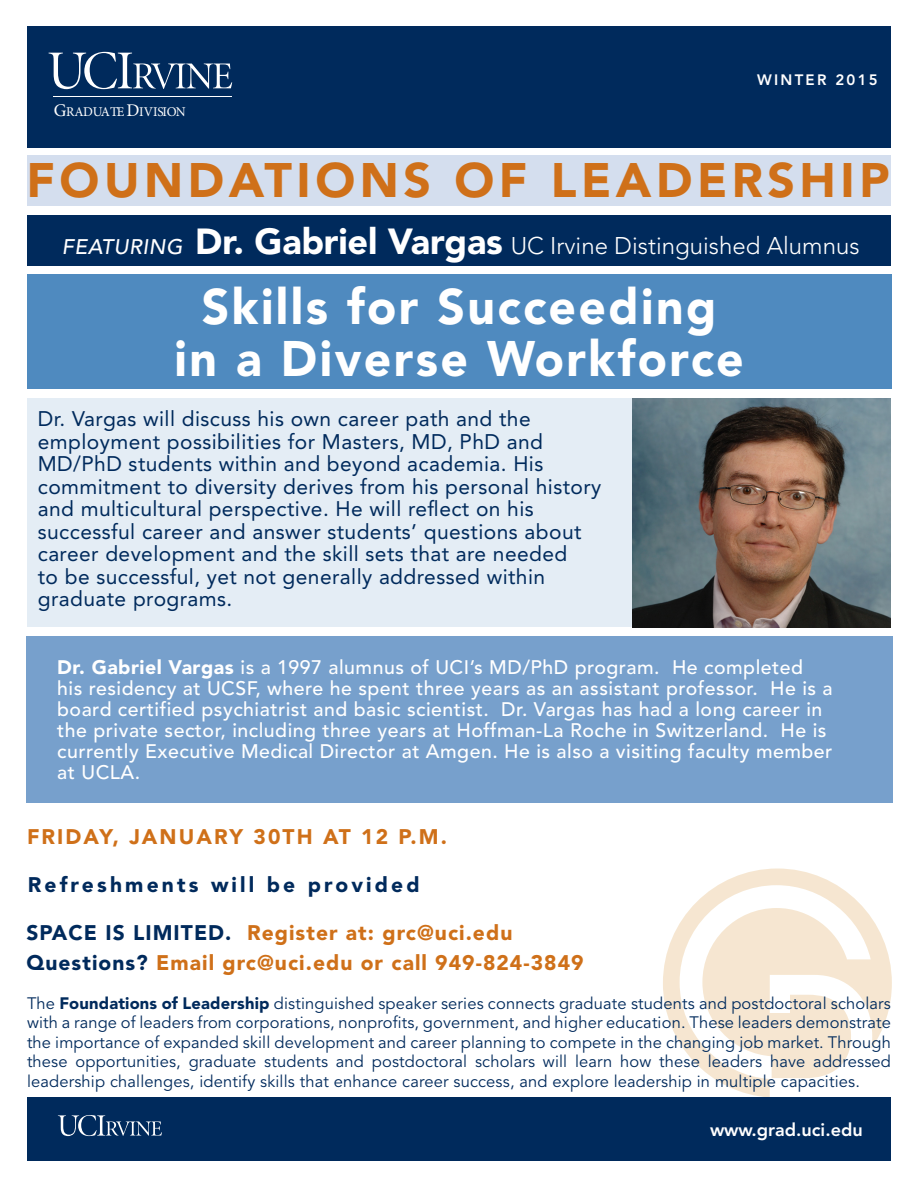
<style>
.page{position:relative;width:918px;height:1188px;background:#fff}
.page>*{position:absolute;margin:0;border:0;box-sizing:border-box;transform-origin:0 0}
.t1{font:900 49.5px/52.5px "Avenir";letter-spacing:.05em;color:#fff;text-align:center}
.t2{font:900 48px "Avenir";letter-spacing:.095em;color:#cf7019}
.t3{font:300 24px "Avenir";color:#fff}
.t4{font:21px/22.5px "Avenir";letter-spacing:.02em;color:#002a5c}
.t5{font:900 21px "Avenir";letter-spacing:.05em;color:#cf7019}
.t6{font:900 21px "Avenir";letter-spacing:.1em;color:#cf7019}
.t7{font:900 21px "Avenir";letter-spacing:.15em;color:#002a5c}
.t8{font:500 19.5px/21px "Avenir";letter-spacing:.025em;color:#fff}
.t9{font:800 18px "Avenir";color:#fff}
.t10{font:16.5px/19.5px "Avenir";letter-spacing:.01em;color:#002a5c;text-align:justify}
.t11{font:800 15px "Avenir";letter-spacing:.15em;color:#fff}
.t12{font:13.35px "Minion Pro";color:#fff}
.s1{font-size:17.85px}
.s2{font-weight:500;font-style:italic;font-size:21px}
.s3{font-weight:900;font-size:36px}
.s4{font-weight:900}
.s5{color:#002a5c}
</style>
<div class="page">
<div style="left:27px;top:398px;width:623px;height:229px;background:#e4edf5"></div>
<svg style="left:663px;top:869px;width:229px;height:228px;fill:#f6e6d1"></svg>
<div style="left:27px;top:1098px;width:864px;height:63px;background:#002a5c"></div>
<div style="left:27px;top:27px;width:864px;height:121px;background:#002a5c"></div>
<svg style="left:58px;top:1115px;width:104px;height:21px"></svg>
<svg style="left:49px;top:52px;width:183px;height:37px"></svg>
<hr style="left:54px;top:96px;width:178px;height:1px;background:#fff">
<div style="left:27px;top:274px;width:864px;height:115px;background:#4f8abf"></div>
<div style="left:27px;top:156px;width:864px;height:50px;background:#d4deee"></div>
<div style="left:28px;top:215px;width:863px;height:51px;background:#002a5c"></div>
<div style="left:26px;top:637px;width:867px;height:166px;background:#77a0cc"></div>
<img style="left:633px;top:398px;width:257px;height:229px">
<p class="t12" style="left:54px;top:102px;width:133px"><span class="s1">G</span>RADUATE <span class="s1">D</span>IVISION</p>
<p class="t11" style="left:757px;top:71px;width:122px">WINTER 2015</p>
<p class="t2" style="left:26px;top:152px;width:865px">FOUNDATIONS OF LEADERSHIP</p>
<p class="t3" style="left:62px;top:232px;width:799px"><span class="s2">FEATURING</span> <span class="s3">Dr. Gabriel Vargas</span> UC Irvine Distinguished Alumnus</p>
<p class="t1" style="left:175px;top:280px;width:571px">Skills for Succeeding in a Diverse Workforce</p>
<p class="t4" style="left:38px;top:408px;width:565px">Dr. Vargas will discuss his own career path and the employment possibilities for Masters, MD, PhD and MD/PhD students within and beyond academia. His commitment to diversity derives from his personal history and multicultural perspective. He will reflect on his successful career and answer students’ questions about career development and the skill sets that are needed<br>to be successful, yet not generally addressed within graduate programs.</p>
<p class="t8" style="left:57px;top:657px;width:777px"><span class="s4">Dr. Gabriel Vargas</span> is a 1997 alumnus of UCI’s MD/PhD program. He completed his residency at UCSF, where he spent three years as an assistant professor. He is a board certified psychiatrist and basic scientist. Dr. Vargas has had a long career in the private sector, including three years at Hoffman-La Roche in Switzerland. He is currently Executive Medical Director at Amgen. He is also a visiting faculty member at UCLA.</p>
<p class="t6" style="left:27px;top:824px;width:421px">FRIDAY, JANUARY 30TH AT 12 P.M.</p>
<p class="t7" style="left:28px;top:872px;width:393px">Refreshments will be provided</p>
<p class="t5" style="left:26px;top:920px;width:487px"><span class="s5">SPACE IS LIMITED.</span> Register at: grc@uci.edu</p>
<p class="t5" style="left:26px;top:950px;width:559px"><span class="s5">Questions?</span> Email grc@uci.edu or call 949-824-3849</p>
<p class="t10" style="left:27px;top:994px;width:866px">The <span class="s4">Foundations of Leadership</span> distinguished speaker series connects graduate students and postdoctoral scholars with a range of leaders from corporations, nonprofits, government, and higher education. These leaders demonstrate the importance of expanded skill development and career planning to compete in the changing job market. Through these opportunities, graduate students and postdoctoral scholars will learn how these leaders have addressed leadership challenges, identify skills that enhance career success, and explore leadership in multiple capacities.</p>
<p class="t9" style="left:710px;top:1119px;width:154px">www.grad.uci.edu</p>
</div>
